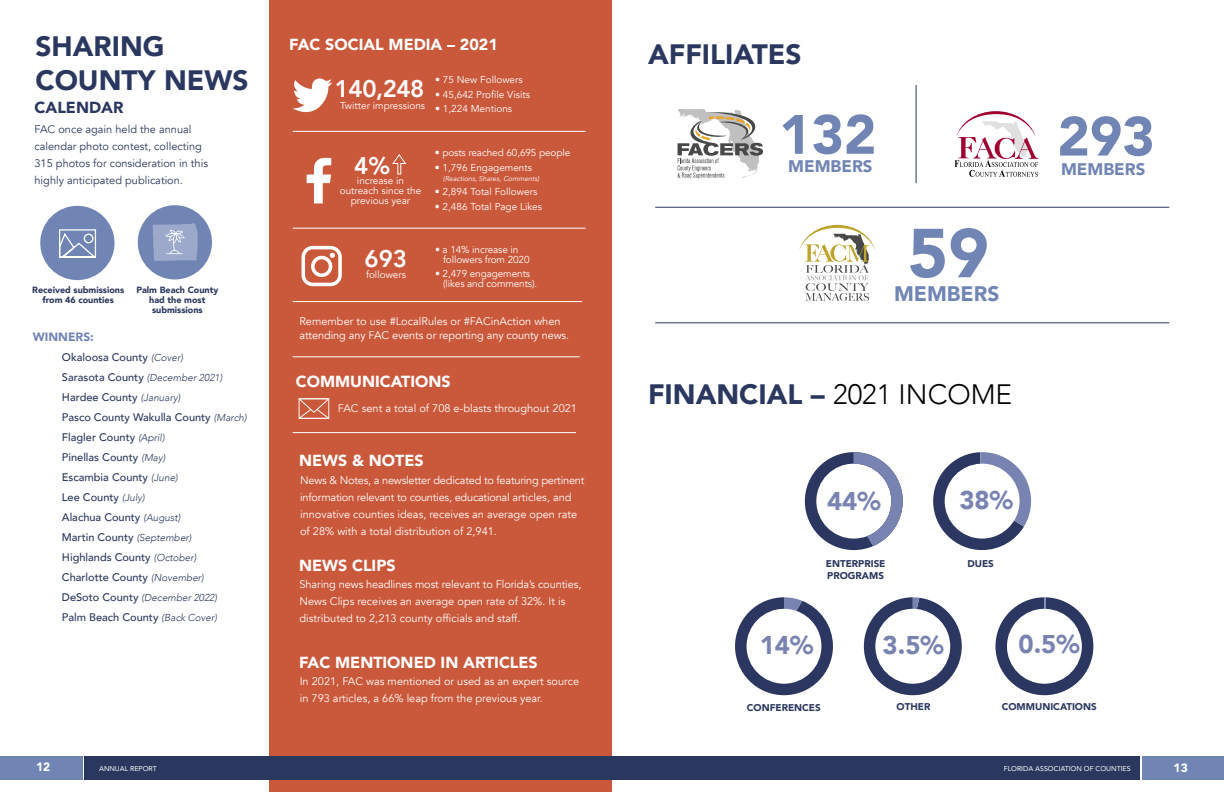
<style>
.page{position:relative;width:1224px;height:792px;background:#fff}
.page>*{position:absolute;margin:0;border:0;box-sizing:border-box;transform-origin:0 0}
.t1{font:900 68.5px "Avenir";color:#7185b5}
.t2{font:900 54.8px "Avenir";color:#7185b5}
.t3{font:900 28px/33.6px "Avenir";color:#2a375f}
.t4{font:900 25.6px "Avenir";color:#7983b1}
.t5{font:800 24px "Avenir";letter-spacing:-.02em;color:#fff}
.t6{font:900 21px "Avenir";color:#7185b5}
.t7{font:900 16.8px "Avenir";color:#7185b5}
.t8{font:900 16px "Avenir";color:#fff}
.t9{font:900 16px "Avenir";color:#2a375f}
.t10{font:900 12px "Avenir";color:#7185b5}
.t11{font:900 12px "Avenir";color:#fff}
.t12{font:11px/17px "Avenir";color:#fff}
.t13{font:500 11px/20px "Avenir";color:#2a375f}
.t14{font:11px/17px "Avenir";letter-spacing:-.02em;color:#fff}
.t15{font:11px/17px "Avenir";color:#2a375f}
.t16{font:10px/10px "Avenir";color:#fff}
.t17{font:italic 300 10px "Avenir";color:#2a375f}
.t18{font:900 9.8px/11.8px "Avenir";color:#2a375f}
.t19{font:900 9px/10px "Avenir";color:#2a375f;text-align:center}
.t20{font:7px "Avenir";color:#fff}
.t21{font:italic 7px "Avenir";color:#fff}
.s1{font-weight:300;font-style:italic;font-size:10px}
.s2{font-weight:500;font-style:normal;font-size:11px}
.s3{font-weight:300;color:#000}
</style>
<div class="page">
<div style="left:40px;top:206px;width:75px;height:74px;background:#7185b5;border-radius:50%"></div>
<svg style="left:59px;top:229px;width:38px;height:29px"></svg>
<div style="left:138px;top:205px;width:74px;height:74px;background:#7185b5;border-radius:50%"></div>
<svg style="left:153px;top:223px;width:45px;height:38px;background:#9eabcc"></svg>
<div style="left:269px;top:0;width:343px;height:792px;background:#ca583b"></div>
<svg style="left:307px;top:157px;width:24px;height:46px"></svg>
<svg style="left:301px;top:246px;width:41px;height:40px"></svg>
<svg style="left:292px;top:78px;width:40px;height:35px"></svg>
<hr style="left:293px;top:131px;width:293px;height:1px;background:#fff">
<svg style="left:392px;top:154px;width:15px;height:21px"></svg>
<hr style="left:293px;top:228px;width:293px;height:1px;background:#fff">
<hr style="left:293px;top:301px;width:289px;height:1px;background:#fff">
<hr style="left:293px;top:357px;width:287px;height:1px;background:#fff">
<svg style="left:299px;top:398px;width:30px;height:21px"></svg>
<hr style="left:293px;top:432px;width:283px;height:1px;background:#fff">
<svg style="left:678px;top:109px;width:85px;height:70px"></svg>
<hr style="left:655px;top:207px;width:514px;height:1px;background:#2a375f">
<svg style="left:954px;top:111px;width:85px;height:66px"></svg>
<svg style="left:799px;top:225px;width:76px;height:76px"></svg>
<hr style="left:916px;top:85px;width:1px;height:98px;background:#2a375f">
<hr style="left:655px;top:323px;width:514px;height:1px;background:#2a375f">
<svg style="left:805px;top:452px;width:98px;height:98px"></svg>
<svg style="left:933px;top:452px;width:98px;height:98px"></svg>
<svg style="left:735px;top:597px;width:98px;height:98px"></svg>
<svg style="left:864px;top:597px;width:98px;height:98px"></svg>
<svg style="left:995px;top:597px;width:98px;height:98px"></svg>
<div style="left:0;top:756px;width:83px;height:23px;background:#7185b5"></div>
<div style="left:85px;top:756px;width:527px;height:23px;background:#2a375f"></div>
<div style="left:1142px;top:756px;width:82px;height:23px;background:#7185b5"></div>
<div style="left:612px;top:756px;width:527px;height:23px;background:#2a375f"></div>
<h3 class="t3" style="left:36px;top:29px;width:215px">SHARING<br>COUNTY NEWS</h3>
<h3 class="t9" style="left:35px;top:94px;width:90px">CALENDAR</h3>
<p class="t15" style="left:35px;top:121px;width:175px">FAC once again held the annual calendar photo contest, collecting 315 photos for consideration in this highly anticipated publication.</p>
<p class="t19" style="left:32px;top:284px;width:94px">Received submissions from 46 counties</p>
<p class="t19" style="left:136px;top:284px;width:83px">Palm Beach County had the most submissions</p>
<p class="t10" style="left:33px;top:326px;width:62px">WINNERS:</p>
<p class="t13" style="left:62px;top:347px;width:186px">Okaloosa County <span class="s1">(Cover)<br></span>Sarasota County <span class="s1">(December 2021)<br></span>Hardee County <span class="s1">(January)<br></span>Pasco County Wakulla County <span class="s1">(March)<br></span>Flagler County <span class="s1">(April)<br></span>Pinellas County <span class="s1">(May)<br></span>Escambia County <span class="s1">(June)<br></span>Lee County <span class="s1">(July)<br></span>Alachua County <span class="s1">(August)<br></span>Martin County <span class="s1">(September)<br></span>Highlands County <span class="s1">(October)<br></span>Charlotte County <span class="s1">(November)</span></p>
<p class="t17" style="left:62px;top:592px;width:157px"><span class="s2">DeSoto County</span> (December 2022)</p>
<p class="t13" style="left:62px;top:607px;width:157px">Palm Beach County <span class="s1">(Back Cover)</span></p>
<h3 class="t8" style="left:289px;top:31px;width:210px">FAC SOCIAL MEDIA – 2021</h3>
<h3 class="t5" style="left:335px;top:70px;width:91px">140,248</h3>
<p class="t16" style="left:340px;top:101px;width:86px">Twitter impressions</p>
<p class="t16" style="left:435px;top:75px;width:89px">• 75 New Followers</p>
<p class="t16" style="left:435px;top:90px;width:96px">• 45,642 Profile Visits</p>
<p class="t16" style="left:435px;top:104px;width:79px">• 1,224 Mentions</p>
<h3 class="t5" style="left:354px;top:146px;width:37px">4%</h3>
<p class="t16" style="left:340px;top:176px;width:83px;text-align:center">increase in outreach since the previous year</p>
<p class="t16" style="left:435px;top:148px;width:137px">• posts reached 60,695 people</p>
<p class="t16" style="left:435px;top:162px;width:99px">• 1,796 Engagements</p>
<p class="t21" style="left:443px;top:174px;width:98px">(Reactions, Shares, Comments)</p>
<p class="t16" style="left:435px;top:187px;width:104px">• 2,894 Total Followers</p>
<p class="t16" style="left:435px;top:201px;width:109px">• 2,486 Total Page Likes</p>
<p class="t16" style="left:443px;top:244px;width:88px;text-indent:-8px">• a 14% increase in followers from 2020</p>
<p class="t16" style="left:443px;top:269px;width:96px;text-indent:-8px">• 2,479 engagements (likes and comments).</p>
<p class="t12" style="left:299px;top:314px;width:271px;line-height:14px">Remember to use #LocalRules or #FACinAction when attending any FAC events or reporting any county news.</p>
<h3 class="t8" style="left:296px;top:368px;width:156px">COMMUNICATIONS</h3>
<p class="t12" style="left:338px;top:400px;width:241px">FAC sent a total of 708 e-blasts throughout 2021</p>
<h3 class="t8" style="left:299px;top:447px;width:126px">NEWS &amp; NOTES</h3>
<p class="t14" style="left:300px;top:472px;width:286px">News &amp; Notes, a newsletter dedicated to featuring pertinent information relevant to counties, educational articles, and innovative counties ideas, receives an average open rate of 28% with a total distribution of 2,941.</p>
<h3 class="t8" style="left:299px;top:552px;width:98px">NEWS CLIPS</h3>
<p class="t12" style="left:300px;top:576px;width:283px">Sharing news headlines most relevant to Florida’s counties,<br>News Clips receives an average open rate of 32%. It is distributed to 2,213 county officials and staff.</p>
<h3 class="t8" style="left:299px;top:649px;width:240px">FAC MENTIONED IN ARTICLES</h3>
<p class="t12" style="left:300px;top:673px;width:281px">In 2021, FAC was mentioned or used as an expert source in 793 articles, a 66% leap from the previous year.</p>
<h3 class="t5" style="left:365px;top:240px;width:44px">693</h3>
<p class="t16" style="left:366px;top:270px;width:41px">followers</p>
<h3 class="t3" style="left:648px;top:37px;width:155px">AFFILIATES</h3>
<h2 class="t2" style="left:779px;top:88px;width:99px">132</h2>
<h3 class="t7" style="left:788px;top:152px;width:86px">MEMBERS</h3>
<h1 class="t1" style="left:908px;top:195px;width:83px">59</h1>
<h3 class="t6" style="left:894px;top:276px;width:107px">MEMBERS</h3>
<h3 class="t3" style="left:648px;top:376px;width:366px">FINANCIAL – <span class="s3">2021 INCOME</span></h3>
<h3 class="t4" style="left:827px;top:479px;width:55px">44%</h3>
<h3 class="t4" style="left:959px;top:478px;width:55px">38%</h3>
<p class="t18" style="left:826px;top:558px;width:61px">ENTERPRISE<br>PROGRAMS</p>
<p class="t18" style="left:967px;top:557px;width:28px">DUES</p>
<h2 class="t2" style="left:1057px;top:90px;width:99px">293</h2>
<h3 class="t7" style="left:1061px;top:155px;width:86px">MEMBERS</h3>
<h3 class="t4" style="left:760px;top:623px;width:55px">14%</h3>
<h3 class="t4" style="left:883px;top:623px;width:63px">3.5%</h3>
<h3 class="t4" style="left:1019px;top:622px;width:63px">0.5%</h3>
<p class="t18" style="left:747px;top:701px;width:75px">CONFERENCES</p>
<p class="t18" style="left:897px;top:701px;width:35px">OTHER</p>
<p class="t18" style="left:1002px;top:701px;width:96px">COMMUNICATIONS</p>
<p class="t11" style="left:36px;top:756px;width:16px">12</p>
<p class="t20" style="left:99px;top:763px;width:59px">ANNUAL REPORT</p>
<p class="t20" style="left:1004px;top:763px;width:128px">FLORIDA ASSOCIATION OF COUNTIES</p>
<p class="t11" style="left:1174px;top:757px;width:16px">13</p>
</div>
